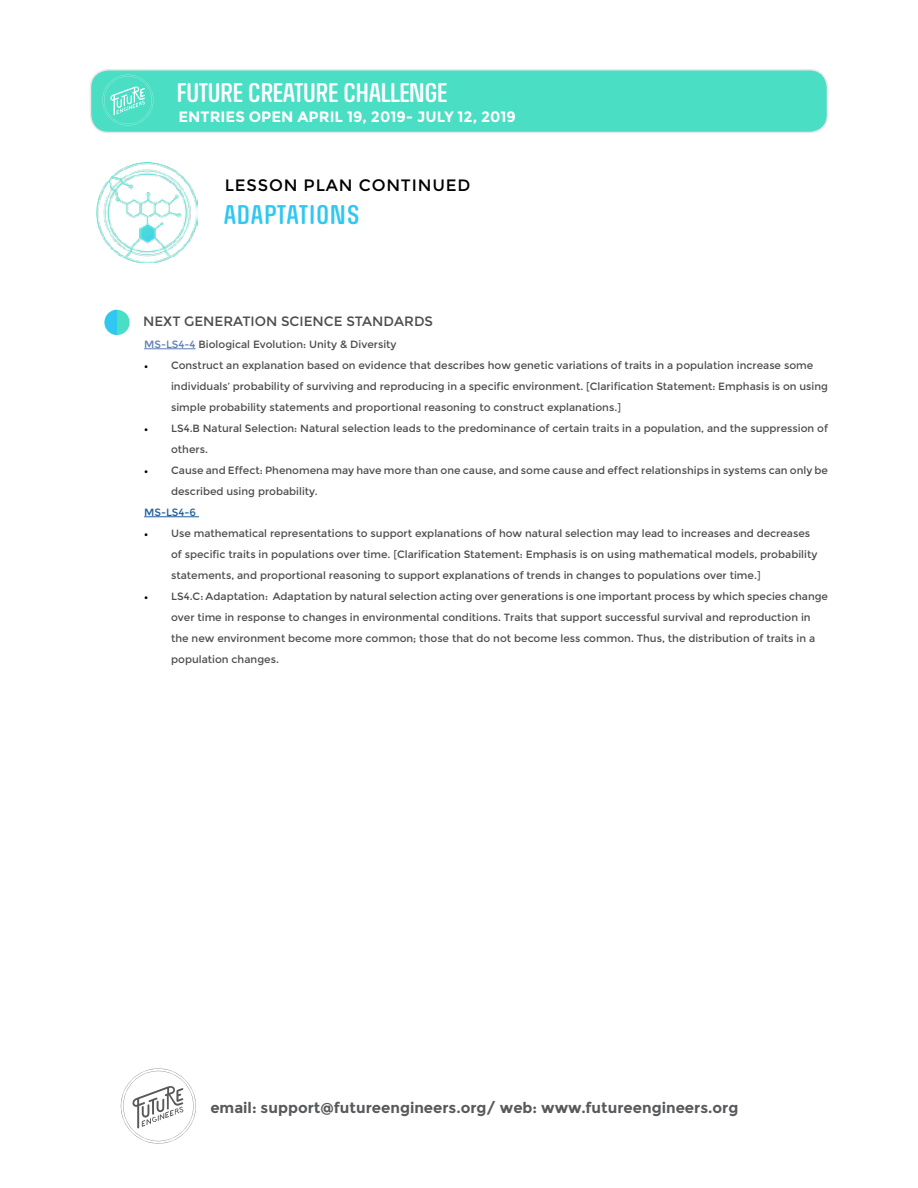
<style>
.page{position:relative;width:918px;height:1188px;background:#fff}
.page>*{position:absolute;margin:0;border:0;box-sizing:border-box;transform-origin:0 0}
.t1{font:27px "RICHARDMILLERROUNDED";color:#fff}
.t2{font:27px "RICHARDMILLERROUNDED";letter-spacing:.05em;color:#30c7f2}
.t3{font:16.5px "Montserrat";letter-spacing:.05em;color:#000}
.t4{font:700 15px "Montserrat";color:#58595b}
.t5{font:700 15px "Montserrat";color:#fff}
.t6{font:13.5px "Montserrat";color:#4d4d4d}
.t7{font:10.5px/21px "Montserrat";color:#4d4d4d}
.t8{font:10.5px "Montserrat";color:#215e9e}
.s1{color:#627fb5}
.s2{font-family:"Minion Pro";color:#000}
</style>
<div class="page">
<svg style="left:121px;top:1068px;width:75px;height:76px"></svg>
<div style="left:91px;top:70px;width:736px;height:63px;background:#4adec4;border-radius:18px"></div>
<div style="left:90px;top:69px;width:738px;height:64px;border:2px solid #e8e8e8;border-radius:18px"></div>
<svg style="left:102px;top:75px;width:51px;height:51px"></svg>
<img style="left:97px;top:162px;width:101px;height:101px">
<div style="left:104px;top:310px;width:26px;height:25px;background:#4adec4;border-radius:50%"></div>
<hr style="left:144px;top:349px;width:52px;height:1px;background:#627fb5">
<hr style="left:144px;top:517px;width:55px;height:1px;background:#215e9e">
<svg style="left:105px;top:310px;width:12px;height:25px"></svg>
<h1 class="t1" style="left:177px;top:79px;width:272px">FUTURE CREATURE CHALLENGE</h1>
<h3 class="t5" style="left:179px;top:107px;width:339px">ENTRIES OPEN APRIL 19, 2019- JULY 12, 2019</h3>
<h2 class="t3" style="left:225px;top:176px;width:247px">LESSON PLAN CONTINUED</h2>
<h1 class="t2" style="left:224px;top:200px;width:137px">ADAPTATIONS</h1>
<p class="t6" style="left:143px;top:313px;width:291px">NEXT GENERATION SCIENCE STANDARDS</p>
<p class="t7" style="left:144px;top:334px;width:254px"><span class="s1">MS-LS4-4</span> Biological Evolution: Unity &amp; Diversity</p>
<p class="t7" style="left:171px;top:355px;width:658px;text-indent:-27px"><span class="s2">•</span> Construct an explanation based on evidence that describes how genetic variations of traits in a population increase some individuals’ probability of surviving and reproducing in a specific environment. [Clarification Statement: Emphasis is on using simple probability statements and proportional reasoning to construct explanations.]</p>
<p class="t7" style="left:171px;top:418px;width:658px;text-indent:-27px"><span class="s2">•</span> LS4.B Natural Selection: Natural selection leads to the predominance of certain traits in a population, and the suppression of others.</p>
<p class="t7" style="left:171px;top:460px;width:659px;text-indent:-27px"><span class="s2">•</span> Cause and Effect: Phenomena may have more than one cause, and some cause and effect relationships in systems can only be described using probability.</p>
<p class="t8" style="left:144px;top:506px;width:54px">MS-LS4-6</p>
<p class="t7" style="left:171px;top:523px;width:648px;text-indent:-27px"><span class="s2">•</span> Use mathematical representations to support explanations of how natural selection may lead to increases and decreases of specific traits in populations over time. [Clarification Statement: Emphasis is on using mathematical models, probability statements, and proportional reasoning to support explanations of trends in changes to populations over time.]</p>
<p class="t7" style="left:171px;top:586px;width:659px;text-indent:-27px"><span class="s2">•</span> LS4.C: Adaptation: Adaptation by natural selection acting over generations is one important process by which species change over time in response to changes in environmental conditions. Traits that support successful survival and reproduction in the new environment become more common; those that do not become less common. Thus, the distribution of traits in a population changes.</p>
<h3 class="t4" style="left:210px;top:1099px;width:530px">email: support@futureengineers.org/ web: www.futureengineers.org</h3>
</div>
